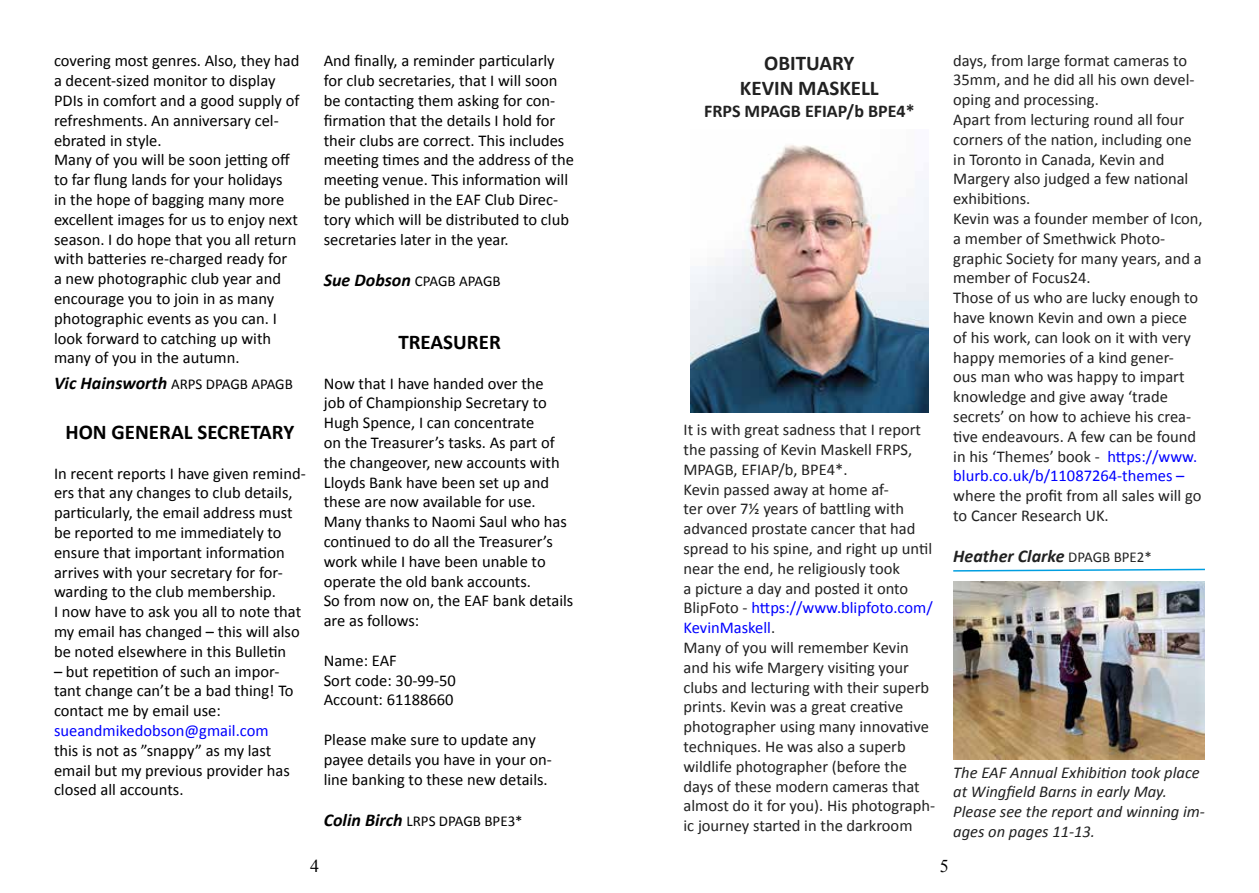
<style>
.page{position:relative;width:1259px;height:893px;background:#fff}
.page>*{position:absolute;margin:0;border:0;box-sizing:border-box;transform-origin:0 0}
.t1{font:700 21px "Calibri";color:#000}
.t2{font:700 21px/25.2px "Calibri";color:#212121;text-align:center}
.t3{font:italic 700 18px "Calibri";color:#212121}
.t4{font:700 18px "Calibri";color:#212121}
.t5{font:18px "Times New Roman";color:#000}
.t6{font:16.5px/19.8px "Calibri";color:#000}
.t7{font:16.5px/19.8px "Calibri";color:#212121}
.t8{font:italic 16.5px/19.8px "Calibri";color:#212121}
.t9{font:16.5px "Calibri";color:#00f}
.t10{font:15px "Calibri";color:#000}
.s1{font-weight:700;font-style:italic;font-size:18px}
.s2{color:#00f}
.s3{font-weight:400;font-style:normal;font-size:15px}
</style>
<div class="page">
<img style="left:690px;top:145px;width:238px;height:267px">
<img style="left:953px;top:581px;width:251px;height:178px">
<svg style="left:953px;top:568px;width:252px;height:4px"></svg>
<p class="t6" style="left:54px;top:51px;width:247px">covering most genres. Also, they had a decent-sized monitor to display<br>PDIs in comfort and a good supply of refreshments. An anniversary cel&shy;ebrated in style.<br>Many of you will be soon jetting off to far flung lands for your holidays<br>in the hope of bagging many more excellent images for us to enjoy next season. I do hope that you all return with batteries re-charged ready for<br>a new photographic club year and encourage you to join in as many photographic events as you can. I look forward to catching up with many of you in the autumn.</p>
<p class="t10" style="left:54px;top:373px;width:240px"><span class="s1">Vic Hainsworth</span> ARPS DPAGB APAGB</p>
<p class="t1" style="left:65px;top:417px;width:230px">HON GENERAL SECRETARY</p>
<p class="t6" style="left:54px;top:463px;width:253px">In recent reports I have given remind&shy;ers that any changes to club details, particularly, the email address must be reported to me immediately to ensure that important information arrives with your secretary for for&shy;warding to the club membership.<br>I now have to ask you all to note that my email has changed – this will also be noted elsewhere in this Bulletin</p>
<p class="t6" style="left:54px;top:661px;width:241px">– but repetition of such an impor&shy;tant change can’t be a bad thing! To contact me by email use:</p>
<p class="t9" style="left:54px;top:719px;width:216px">sueandmikedobson@gmail.com</p>
<p class="t6" style="left:54px;top:740px;width:237px">this is not as ”snappy” as my last email but my previous provider has closed all accounts.</p>
<p class="t6" style="left:324px;top:51px;width:252px">And finally, a reminder particularly for club secretaries, that I will soon be contacting them asking for con&shy;firmation that the details I hold for their clubs are correct. This includes meeting times and the address of the meeting venue. This information will be published in the EAF Club Direc&shy;tory which will be distributed to club secretaries later in the year.</p>
<p class="t10" style="left:324px;top:271px;width:178px"><span class="s1">Sue Dobson</span> CPAGB APAGB</p>
<p class="t1" style="left:398px;top:327px;width:104px">TREASURER</p>
<p class="t6" style="left:324px;top:373px;width:251px">Now that I have handed over the<br>job of Championship Secretary to<br>Hugh Spence, I can concentrate<br>on the Treasurer’s tasks. As part of the changeover, new accounts with<br>Lloyds Bank have been set up and these are now available for use.<br>Many thanks to Naomi Saul who has continued to do all the Treasurer’s work while I have been unable to operate the old bank accounts.<br>So from now on, the EAF bank details are as follows:</p>
<p class="t6" style="left:324px;top:650px;width:134px">Name: EAF<br>Sort code: 30-99-50<br>Account: 61188660</p>
<p class="t6" style="left:324px;top:729px;width:230px">Please make sure to update any payee details you have in your on&shy;line banking to these new details.</p>
<p class="t10" style="left:324px;top:811px;width:200px"><span class="s1">Colin Birch</span> LRPS DPAGB BPE3*</p>
<p class="t2" style="left:740px;top:49px;width:140px">OBITUARY<br>KEVIN MASKELL</p>
<p class="t4" style="left:704px;top:98px;width:212px">FRPS MPAGB EFIAP/b BPE4*</p>
<p class="t7" style="left:683px;top:419px;width:253px">It is with great sadness that I report the passing of Kevin Maskell FRPS, MPAGB, EFIAP/b, BPE4*.<br>Kevin passed away at home af-<br>ter over 7½ years of battling with advanced prostate cancer that had spread to his spine, and right up until near the end, he religiously took<br>a picture a day and posted it onto BlipFoto - <span class="s2">https://www.blipfoto.com/ KevinMaskell</span>.<br>Many of you will remember Kevin and his wife Margery visiting your clubs and lecturing with their superb prints. Kevin was a great creative photographer using many innovative techniques. He was also a superb wildlife photographer (before the days of these modern cameras that almost do it for you). His photograph&shy;ic journey started in the darkroom</p>
<p class="t7" style="left:953px;top:50px;width:251px">days, from large format cameras to<br>35mm, and he did all his own devel&shy;oping and processing.<br>Apart from lecturing round all four corners of the nation, including one in Toronto in Canada, Kevin and<br>Margery also judged a few national exhibitions.<br>Kevin was a founder member of Icon, a member of Smethwick Photo&shy;graphic Society for many years, and a member of Focus24.<br>Those of us who are lucky enough to have known Kevin and own a piece of his work, can look on it with very happy memories of a kind gener-<br>ous man who was happy to impart knowledge and give away ‘trade secrets’ on how to achieve his crea&shy;tive endeavours. A few can be found in his ‘Themes’ book - <span class="s2">https://www. blurb.co.uk/b/11087264-themes –</span></p>
<p class="t7" style="left:953px;top:485px;width:250px">where the profit from all sales will go to Cancer Research UK.</p>
<p class="t3" style="left:953px;top:544px;width:200px">Heather Clarke <span class="s3">DPAGB BPE2*</span></p>
<p class="t8" style="left:953px;top:761px;width:253px">The EAF Annual Exhibition took place at Wingfield Barns in early May.<br>Please see the report and winning im&shy;ages on pages 11-13.</p>
<p class="t5" style="left:310px;top:854px;width:10px">4</p>
<p class="t5" style="left:939px;top:854px;width:10px">5</p>
</div>
